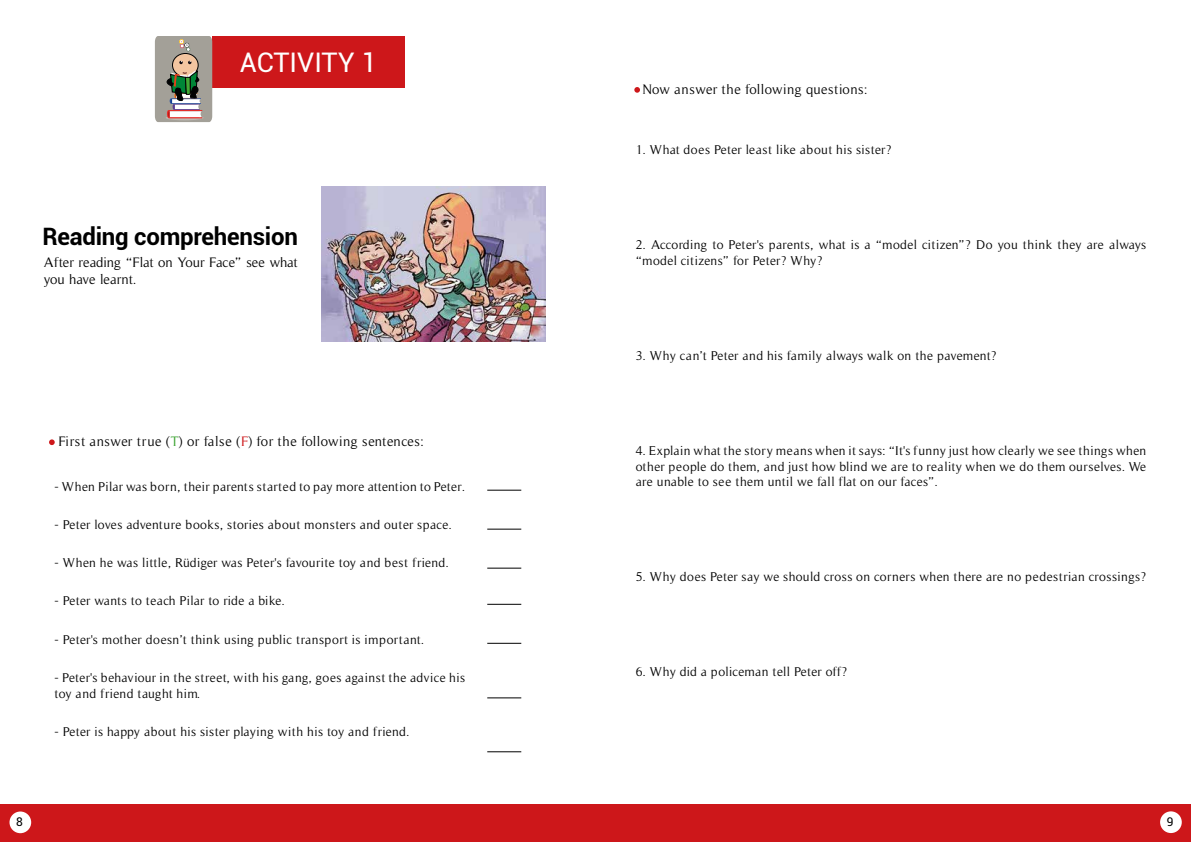
<style>
.page{position:relative;width:1191px;height:842px;background:#fff}
.page>*{position:absolute;margin:0;border:0;box-sizing:border-box;transform-origin:0 0}
.t1{font:27px "Roboto";color:#fff}
.t2{font:700 24px "Roboto";letter-spacing:-.01em;color:#000}
.t3{font:14px "Timeless";letter-spacing:.03em;color:#000}
.t4{font:14px/16.8px "Timeless";color:#000}
.t5{font:13px/15.6px "Timeless";letter-spacing:.025em;color:#000}
.t6{font:13px "Timeless";color:#000}
.t7{font:12px "Roboto";color:#000}
.s1{color:#3fa535}
.s2{color:#cd171a}
</style>
<div class="page">
<div style="left:0;top:804px;width:1191px;height:38px;background:#cd171a"></div>
<hr style="left:487px;top:490px;width:34px;height:1px;background:#000">
<hr style="left:487px;top:529px;width:34px;height:1px;background:#000">
<hr style="left:487px;top:568px;width:34px;height:1px;background:#000">
<hr style="left:487px;top:604px;width:34px;height:1px;background:#000">
<hr style="left:487px;top:643px;width:34px;height:1px;background:#000">
<hr style="left:487px;top:751px;width:34px;height:1px;background:#000">
<hr style="left:487px;top:698px;width:34px;height:1px;background:#000">
<svg style="left:49px;top:439px;width:6px;height:6px"></svg>
<svg style="left:634px;top:87px;width:6px;height:6px"></svg>
<div style="left:212px;top:36px;width:192px;height:52px;background:#cd171a"></div>
<svg style="left:155px;top:36px;width:57px;height:86px;background:#9d9a8e"></svg>
<img style="left:322px;top:187px;width:223px;height:154px">
<div style="left:10px;top:811px;width:21px;height:22px;background:#fff;border-radius:50%"></div>
<div style="left:1160px;top:811px;width:21px;height:22px;background:#fff;border-radius:50%"></div>
<h1 class="t1" style="left:240px;top:43px;width:139px">ACTIVITY 1</h1>
<h2 class="t2" style="left:42px;top:220px;width:257px">Reading comprehension</h2>
<p class="t4" style="left:44px;top:254px;width:255px">After reading “Flat on Your Face” see what you have learnt.</p>
<p class="t3" style="left:59px;top:433px;width:367px">First answer true (<span class="s1">T</span>) or false (<span class="s2">F</span>) for the following sentences:</p>
<p class="t5" style="left:54px;top:478px;width:412px">- When Pilar was born, their parents started to pay more attention to Peter.</p>
<p class="t5" style="left:54px;top:517px;width:399px">- Peter loves adventure books, stories about monsters and outer space.</p>
<p class="t5" style="left:54px;top:555px;width:396px">- When he was little, Rüdiger was Peter's favourite toy and best friend.</p>
<p class="t5" style="left:54px;top:593px;width:232px">- Peter wants to teach Pilar to ride a bike.</p>
<p class="t5" style="left:54px;top:631px;width:371px">- Peter's mother doesn’t think using public transport is important.</p>
<p class="t5" style="left:54px;top:670px;width:412px">- Peter's behaviour in the street, with his gang, goes against the advice his toy and friend taught him.</p>
<p class="t5" style="left:54px;top:724px;width:356px">- Peter is happy about his sister playing with his toy and friend.</p>
<p class="t3" style="left:642px;top:81px;width:226px">Now answer the following questions:</p>
<p class="t5" style="left:636px;top:142px;width:257px">1. What does Peter least like about his sister?</p>
<p class="t5" style="left:636px;top:237px;width:512px">2. According to Peter's parents, what is a “model citizen”? Do you think they are always “model citizens” for Peter? Why?</p>
<p class="t5" style="left:636px;top:348px;width:362px">3. Why can’t Peter and his family always walk on the pavement?</p>
<p class="t5" style="left:636px;top:443px;width:512px;text-align:justify">4. Explain what the story means when it says: “It's funny just how clearly we see things when other people do them, and just how blind we are to reality when we do them ourselves. We are unable to see them until we fall flat on our faces”.</p>
<p class="t5" style="left:636px;top:569px;width:512px">5. Why does Peter say we should cross on corners when there are no pedestrian crossings?</p>
<p class="t6" style="left:636px;top:664px;width:213px">6. Why did a policeman tell Peter off?</p>
<p class="t7" style="left:16px;top:813px;width:8px">8</p>
<p class="t7" style="left:1166px;top:813px;width:8px">9</p>
</div>
